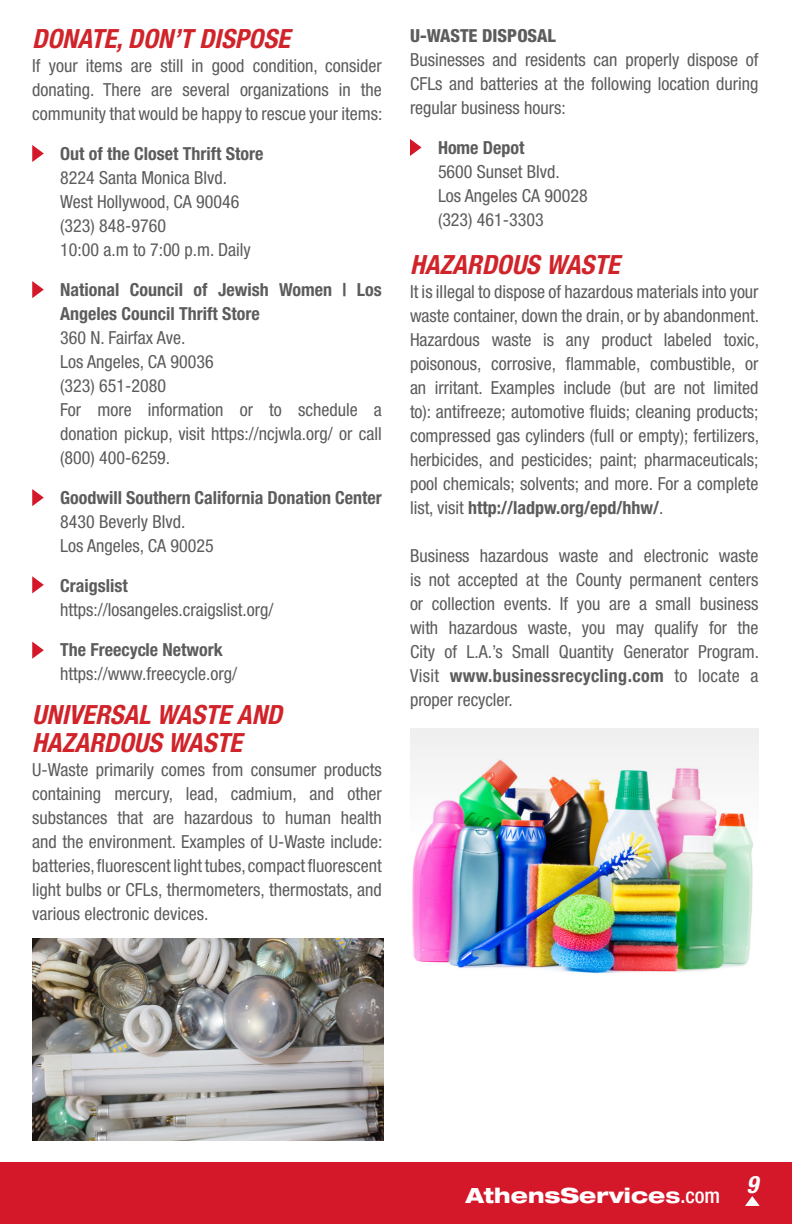
<style>
.page{position:relative;width:792px;height:1224px;background:#fff}
.page>*{position:absolute;margin:0;border:0;box-sizing:border-box;transform-origin:0 0}
.t1{font:italic 700 condensed 26.6px/28px "Helvetica Neue LT Std";color:#d1232a}
.t2{font:800 expanded 21px "Helvetica Neue LT Std";color:#fff}
.t3{font:condensed 18px/24px "Helvetica Neue LT Std";color:#5c5c5d;text-align:justify}
.t4{font:700 condensed 18px/24px "Helvetica Neue LT Std";color:#5c5c5d}
.t5{font:800 condensed 18px "Helvetica Neue LT Std";color:#5c5c5d}
.s1{font-weight:700}
.s2{font-weight:500;font-stretch:condensed}
</style>
<div class="page">
<svg style="left:32px;top:145px;width:12px;height:17px"></svg>
<svg style="left:32px;top:281px;width:12px;height:17px"></svg>
<svg style="left:32px;top:489px;width:12px;height:17px"></svg>
<svg style="left:32px;top:576px;width:12px;height:17px"></svg>
<svg style="left:32px;top:642px;width:12px;height:17px"></svg>
<svg style="left:410px;top:139px;width:12px;height:17px"></svg>
<img style="left:412px;top:930px;width:339px;height:44px">
<img style="left:410px;top:729px;width:348px;height:201px">
<img style="left:32px;top:939px;width:351px;height:201px">
<div style="left:0;top:1162px;width:792px;height:62px;background:#d5172a"></div>
<svg style="left:745px;top:1196px;width:15px;height:10px"></svg>
<p class="t1" style="left:32px;top:25px;width:259px">DONATE, DON’T DISPOSE</p>
<p class="t3" style="left:32px;top:54px;width:352px">If your items are still in good condition, consider donating. There are several organizations in the community that would be happy to rescue your items:</p>
<p class="t4" style="left:60px;top:142px;width:205px">Out of the Closet Thrift Store</p>
<p class="t3" style="left:60px;top:166px;width:168px">8224 Santa Monica Blvd.</p>
<p class="t3" style="left:60px;top:190px;width:181px">West Hollywood, CA 90046</p>
<p class="t3" style="left:60px;top:214px;width:107px">(323) 848-9760</p>
<p class="t3" style="left:60px;top:238px;width:192px">10:00 a.m to 7:00 p.m. Daily</p>
<p class="t4" style="left:60px;top:278px;width:323px">National Council of Jewish Women | Los<br>Angeles Council Thrift Store</p>
<p class="t3" style="left:60px;top:326px;width:127px">360 N. Fairfax Ave.</p>
<p class="t3" style="left:60px;top:350px;width:155px">Los Angeles, CA 90036</p>
<p class="t3" style="left:60px;top:374px;width:107px">(323) 651-2080</p>
<p class="t3" style="left:60px;top:398px;width:323px">For more information or to schedule a donation pickup, visit https://ncjwla.org/ or call (800) 400-6259.</p>
<p class="t4" style="left:60px;top:486px;width:323px">Goodwill Southern California Donation Center</p>
<p class="t3" style="left:60px;top:510px;width:127px">8430 Beverly Blvd.</p>
<p class="t3" style="left:60px;top:534px;width:155px">Los Angeles, CA 90025</p>
<p class="t4" style="left:60px;top:574px;width:69px">Craigslist</p>
<p class="t3" style="left:60px;top:598px;width:215px">https://losangeles.craigslist.org/</p>
<p class="t4" style="left:60px;top:638px;width:164px">The Freecycle Network</p>
<p class="t3" style="left:60px;top:662px;width:178px">https://www.freecycle.org/</p>
<p class="t1" style="left:32px;top:701px;width:251px">UNIVERSAL WASTE AND<br>HAZARDOUS WASTE</p>
<p class="t3" style="left:32px;top:758px;width:352px">U-Waste primarily comes from consumer products containing mercury, lead, cadmium, and other substances that are hazardous to human health and the environment. Examples of U-Waste include: batteries, fluorescent light tubes, compact fluorescent light bulbs or CFLs, thermometers, thermostats, and various electronic devices.</p>
<p class="t5" style="left:410px;top:25px;width:147px">U-WASTE DISPOSAL</p>
<p class="t3" style="left:410px;top:48px;width:350px">Businesses and residents can properly dispose of CFLs and batteries at the following location during regular business hours:</p>
<p class="t4" style="left:438px;top:136px;width:88px">Home Depot</p>
<p class="t3" style="left:438px;top:160px;width:151px">5600 Sunset Blvd.<br>Los Angeles CA 90028</p>
<p class="t3" style="left:438px;top:208px;width:107px">(323) 461-3303</p>
<p class="t1" style="left:410px;top:251px;width:211px">HAZARDOUS WASTE</p>
<p class="t3" style="left:410px;top:280px;width:351px">It is illegal to dispose of hazardous materials into your waste container, down the drain, or by abandonment.<br>Hazardous waste is any product labeled toxic, poisonous, corrosive, flammable, combustible, or an irritant. Examples include (but are not limited to): antifreeze; automotive fluids; cleaning products; compressed gas cylinders (full or empty); fertilizers, herbicides, and pesticides; paint; pharmaceuticals; pool chemicals; solvents; and more. For a complete list, visit <span class="s1">http://ladpw.org/epd/hhw/</span>.</p>
<p class="t3" style="left:410px;top:544px;width:351px">Business hazardous waste and electronic waste is not accepted at the County permanent centers or collection events. If you are a small business with hazardous waste, you may qualify for the City of L.A.’s Small Quantity Generator Program.<br>Visit <span class="s1">www.businessrecycling.com</span> to locate a proper recycler.</p>
<p class="t2" style="left:466px;top:1182px;width:294px">AthensService<span class="s1">s</span><span class="s2">.com</span> <sup>9</sup></p>
</div>
